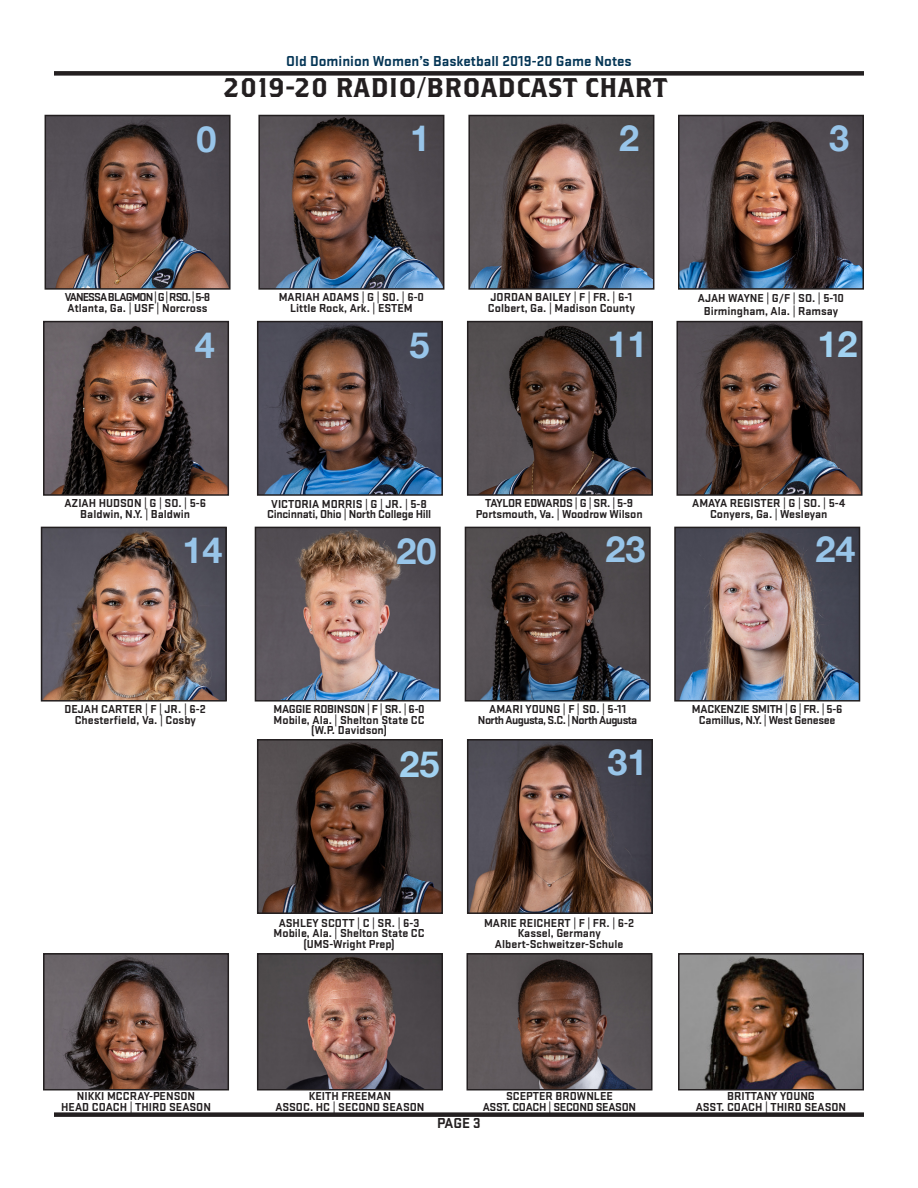
<style>
.page{position:relative;width:918px;height:1188px;background:#fff}
.page>*{position:absolute;margin:0;border:0;box-sizing:border-box;transform-origin:0 0}
.t1{font:700 36px "Helvetica Neue";color:#98c5e9}
.t2{font:700 36px "Helvetica Neue";color:#a1d2f1}
.t3{font:27px "Brothers";color:#231f20}
.t4{font:700 15px "Stratum 2";color:#043555}
.t5{font:700 15px "Stratum 2";color:#231f20}
.Records_text{font:700 12px "Stratum 2";color:#231f20}
.Records_text-2{font:700 12px "Stratum 2";letter-spacing:-.025em;color:#231f20}
.Records_text-3{font:700 12px "Stratum 2";letter-spacing:-.05em;color:#231f20}
.Records_text-4{font:700 12px "Stratum 2";letter-spacing:-.075em;color:#231f20}
</style>
<div class="page">
<div style="left:54px;top:1112px;width:810px;height:5px;background:#231f20"></div>
<div style="left:54px;top:71px;width:810px;height:5px;background:#231f20"></div>
<img style="left:48px;top:118px;width:180px;height:169px">
<div style="left:45px;top:115px;width:186px;height:175px;border:2px solid #231f20"></div>
<img style="left:261px;top:118px;width:180px;height:169px">
<div style="left:258px;top:115px;width:186px;height:175px;border:2px solid #231f20"></div>
<img style="left:471px;top:118px;width:180px;height:169px">
<div style="left:468px;top:115px;width:186px;height:175px;border:2px solid #231f20"></div>
<img style="left:681px;top:118px;width:180px;height:169px">
<div style="left:678px;top:115px;width:186px;height:175px;border:2px solid #231f20"></div>
<img style="left:46px;top:956px;width:180px;height:131px">
<div style="left:43px;top:953px;width:186px;height:137px;border:2px solid #231f20"></div>
<img style="left:260px;top:956px;width:180px;height:131px">
<div style="left:257px;top:953px;width:186px;height:137px;border:2px solid #231f20"></div>
<img style="left:469px;top:956px;width:180px;height:131px">
<div style="left:466px;top:953px;width:186px;height:137px;border:2px solid #231f20"></div>
<img style="left:681px;top:956px;width:180px;height:131px">
<div style="left:678px;top:953px;width:186px;height:137px;border:2px solid #231f20"></div>
<img style="left:46px;top:324px;width:180px;height:169px">
<div style="left:43px;top:321px;width:186px;height:175px;border:2px solid #231f20"></div>
<img style="left:260px;top:324px;width:180px;height:169px">
<div style="left:257px;top:321px;width:186px;height:175px;border:2px solid #231f20"></div>
<img style="left:470px;top:324px;width:180px;height:169px">
<div style="left:467px;top:321px;width:186px;height:175px;border:2px solid #231f20"></div>
<img style="left:679px;top:324px;width:180px;height:169px">
<div style="left:676px;top:321px;width:186px;height:175px;border:2px solid #231f20"></div>
<img style="left:44px;top:530px;width:180px;height:169px">
<div style="left:41px;top:527px;width:186px;height:175px;border:2px solid #231f20"></div>
<img style="left:258px;top:530px;width:180px;height:169px">
<div style="left:255px;top:527px;width:186px;height:175px;border:2px solid #231f20"></div>
<img style="left:468px;top:530px;width:180px;height:169px">
<div style="left:465px;top:527px;width:186px;height:175px;border:2px solid #231f20"></div>
<img style="left:677px;top:530px;width:180px;height:169px">
<div style="left:674px;top:527px;width:186px;height:175px;border:2px solid #231f20"></div>
<img style="left:260px;top:742px;width:180px;height:169px">
<div style="left:257px;top:739px;width:186px;height:175px;border:2px solid #231f20"></div>
<img style="left:470px;top:742px;width:180px;height:169px">
<div style="left:467px;top:739px;width:186px;height:175px;border:2px solid #231f20"></div>
<p class="t4" style="left:286px;top:50px;width:347px">Old Dominion Women’s Basketball 2019-20 Game Notes</p>
<p class="t3" style="left:224px;top:71px;width:445px">2019-20 RADIO/BROADCAST CHART</p>
<p class="t1" style="left:196px;top:111px;width:22px">0</p>
<p class="t1" style="left:410px;top:110px;width:22px">1</p>
<p class="t1" style="left:619px;top:110px;width:22px">2</p>
<p class="t1" style="left:829px;top:110px;width:22px">3</p>
<p class="Records_text-4" style="left:65px;top:289px;width:147px">VANESSA BLAGMON | G | RSO. | 5-8</p>
<p class="Records_text" style="left:68px;top:299px;width:141px">Atlanta, Ga. | USF | Norcross</p>
<p class="Records_text" style="left:279px;top:289px;width:147px">MARIAH ADAMS | G | SO. | 6-0</p>
<p class="Records_text" style="left:290px;top:299px;width:124px">Little Rock, Ark. | ESTEM</p>
<p class="Records_text" style="left:490px;top:289px;width:143px">JORDAN BAILEY | F | FR. | 6-1</p>
<p class="Records_text" style="left:488px;top:299px;width:149px">Colbert, Ga. | Madison County</p>
<p class="Records_text" style="left:698px;top:289px;width:148px">AJAH WAYNE | G/F | SO. | 5-10</p>
<p class="Records_text" style="left:704px;top:303px;width:136px">Birmingham, Ala. | Ramsay</p>
<p class="t1" style="left:195px;top:317px;width:22px">4</p>
<p class="t1" style="left:410px;top:317px;width:22px">5</p>
<p class="t1" style="left:608px;top:316px;width:42px">11</p>
<p class="t2" style="left:818px;top:316px;width:42px">12</p>
<p class="Records_text" style="left:64px;top:495px;width:143px">AZIAH HUDSON | G | SO. | 5-6</p>
<p class="Records_text" style="left:80px;top:505px;width:111px">Baldwin, N.Y. | Baldwin</p>
<p class="Records_text" style="left:271px;top:496px;width:157px">VICTORIA MORRIS | G | JR. | 5-8</p>
<p class="Records_text-2" style="left:267px;top:506px;width:166px">Cincinnati, Ohio | North College Hill</p>
<p class="Records_text-2" style="left:485px;top:495px;width:149px">TAYLOR EDWARDS | G | SR. | 5-9</p>
<p class="Records_text" style="left:476px;top:505px;width:168px">Portsmouth, Va. | Woodrow Wilson</p>
<p class="Records_text" style="left:692px;top:495px;width:155px">AMAYA REGISTER | G | SO. | 5-4</p>
<p class="Records_text" style="left:710px;top:505px;width:119px">Conyers, Ga. | Wesleyan</p>
<p class="t1" style="left:183px;top:522px;width:42px">14</p>
<p class="t1" style="left:397px;top:523px;width:42px">20</p>
<p class="t1" style="left:605px;top:521px;width:42px">23</p>
<p class="t1" style="left:815px;top:521px;width:42px">24</p>
<p class="Records_text" style="left:65px;top:701px;width:143px">DEJAH CARTER | F | JR. | 6-2</p>
<p class="Records_text" style="left:75px;top:711px;width:123px">Chesterfield, Va. | Cosby</p>
<p class="Records_text" style="left:77px;top:1088px;width:120px">NIKKI MCCRAY-PENSON</p>
<p class="Records_text" style="left:61px;top:1099px;width:151px">HEAD COACH | THIRD SEASON</p>
<p class="Records_text-2" style="left:274px;top:701px;width:153px">MAGGIE ROBINSON | F | SR. | 6-0</p>
<p class="Records_text" style="left:274px;top:711px;width:153px">Mobile, Ala. | Shelton State CC</p>
<p class="Records_text" style="left:311px;top:722px;width:77px">(W.P. Davidson)</p>
<p class="Records_text" style="left:489px;top:701px;width:138px">AMARI YOUNG | F | SO. | 5-11</p>
<p class="Records_text-3" style="left:478px;top:711px;width:161px">North Augusta, S.C. | North Augusta</p>
<p class="t2" style="left:400px;top:736px;width:42px">25</p>
<p class="t1" style="left:608px;top:734px;width:42px">31</p>
<p class="Records_text-2" style="left:692px;top:701px;width:152px">MACKENZIE SMITH | G | FR. | 5-6</p>
<p class="Records_text-2" style="left:699px;top:711px;width:138px">Camillus, N.Y. | West Genesee</p>
<p class="Records_text" style="left:279px;top:915px;width:142px">ASHLEY SCOTT | C | SR. | 6-3</p>
<p class="Records_text" style="left:274px;top:925px;width:153px">Mobile, Ala. | Shelton State CC</p>
<p class="Records_text" style="left:304px;top:936px;width:93px">(UMS-Wright Prep)</p>
<p class="Records_text" style="left:484px;top:915px;width:152px">MARIE REICHERT | F | FR. | 6-2</p>
<p class="Records_text" style="left:518px;top:925px;width:84px">Kassel, Germany</p>
<p class="Records_text" style="left:495px;top:936px;width:130px">Albert-Schweitzer-Schule</p>
<p class="Records_text" style="left:309px;top:1088px;width:84px">KEITH FREEMAN</p>
<p class="Records_text" style="left:275px;top:1099px;width:151px">ASSOC. HC | SECOND SEASON</p>
<p class="Records_text" style="left:506px;top:1088px;width:108px">SCEPTER BROWNLEE</p>
<p class="Records_text-2" style="left:483px;top:1099px;width:155px">ASST. COACH | SECOND SEASON</p>
<p class="t5" style="left:437px;top:1113px;width:45px">PAGE 3</p>
<p class="Records_text" style="left:727px;top:1088px;width:89px">BRITTANY YOUNG</p>
<p class="Records_text" style="left:696px;top:1099px;width:152px">ASST. COACH | THIRD SEASON</p>
</div>
